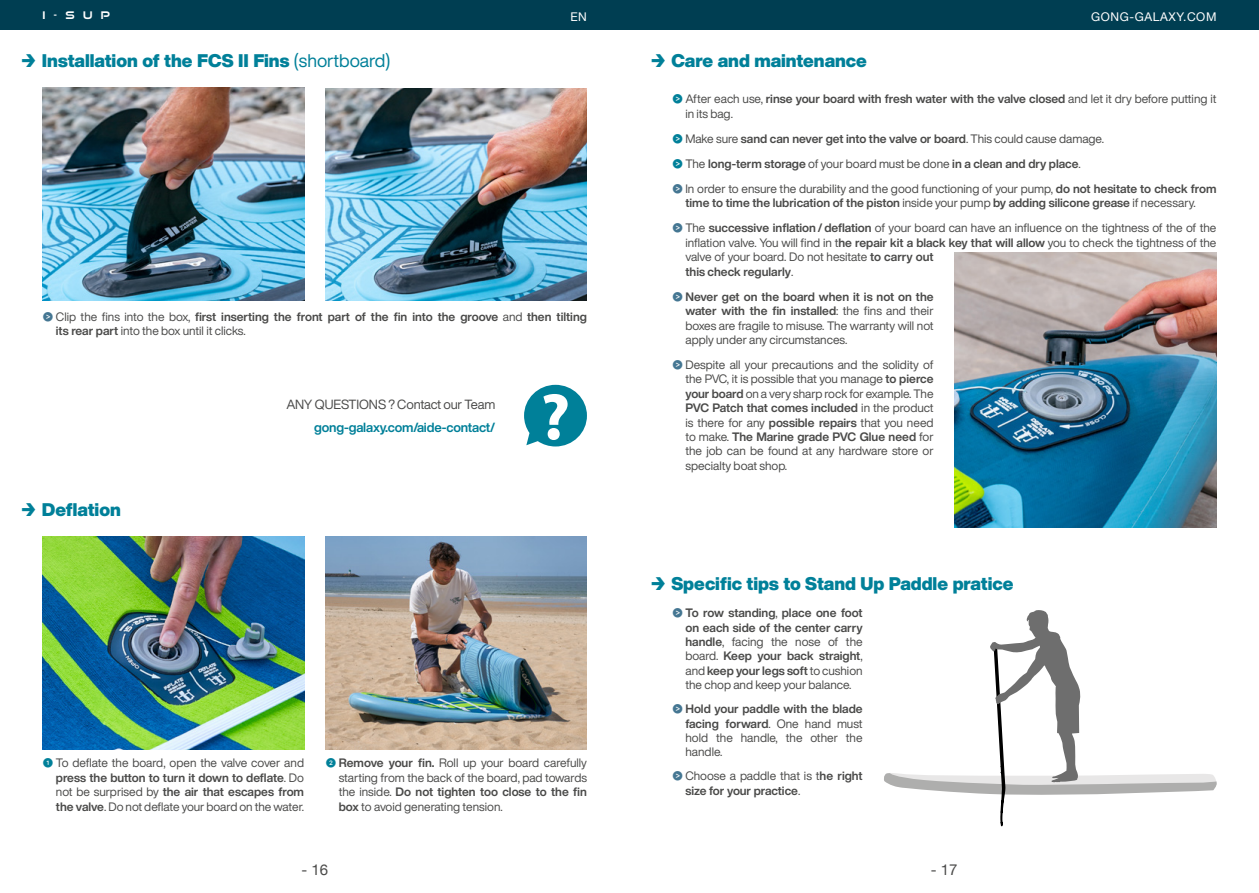
<style>
.page{position:relative;width:1259px;height:893px;background:#fff}
.page>*{position:absolute;margin:0;border:0;box-sizing:border-box;transform-origin:0 0}
.t1{font:900 18px "Helvetica Now Display";color:#008099}
.t2{font:15px "Helvetica Neue";color:#4a4a49}
.TEXTE_PARAGRAPHE{font:700 13.05px "Helvetica Now Display";letter-spacing:-.01em;color:#008099}
.TEXTE_PARAGRAPHE-2{font:13.05px "Helvetica Now Display";letter-spacing:-.01em;color:#4a4a49}
.t3{font:12px/14.4px "Helvetica Now Display";color:#4a4a49;text-align:justify}
.t4{font:700 12px/14.4px "Helvetica Now Display";color:#4a4a49}
.t5{font:12px "Helvetica Neue";letter-spacing:.05em;color:#fff}
.t6{font:700 10.5px "Good Times Rg";color:#fff}
.s1{font-weight:400}
.s2{font-family:"SF Pro";font-weight:400;color:#447692}
.s3{font-family:"SF Pro";color:#008099}
.s4{font-weight:700}
.s5{font-family:"SF Pro";font-weight:400;color:#008099}
.s6{font-family:"SF Pro";color:#447692}
</style>
<div class="page">
<div style="left:0;top:0;width:629px;height:30px;background:#003e52"></div>
<div style="left:629px;top:0;width:630px;height:30px;background:#003e52"></div>
<img style="left:43px;top:537px;width:261px;height:212px">
<img style="left:325px;top:537px;width:262px;height:212px">
<img style="left:955px;top:253px;width:261px;height:274px">
<img style="left:43px;top:88px;width:261px;height:212px">
<img style="left:325px;top:88px;width:262px;height:213px">
<svg style="left:884px;top:610px;width:333px;height:217px"></svg>
<svg style="left:524px;top:385px;width:63px;height:61px"></svg>
<p class="t6" style="left:43px;top:9px;width:69px">I-SUP</p>
<p class="t5" style="left:570px;top:8px;width:18px">EN</p>
<p class="t5" style="left:1091px;top:8px;width:127px">GONG-GALAXY.COM</p>
<p class="t1" style="left:20px;top:48px;width:372px">→ Installation of the FCS II Fins <span class="s1">(shortboard)</span></p>
<p class="t4" style="left:56px;top:310px;width:532px;text-indent:-13px"><span class="s2">&gt;⃝●</span> <span class="s1">Clip the fins into the box,</span> first inserting the front part of the fin into the groove <span class="s1">and</span> then tilting its rear part <span class="s1">into the box until it clicks.</span></p>
<p class="t1" style="left:20px;top:497px;width:102px">→ Deflation</p>
<p class="TEXTE_PARAGRAPHE-2" style="left:286px;top:396px;width:210px">ANY QUESTIONS ? Contact our Team</p>
<p class="TEXTE_PARAGRAPHE" style="left:314px;top:418px;width:183px">gong-galaxy.com/aide-contact/</p>
<p class="t3" style="left:56px;top:756px;width:250px;text-indent:-13px"><span class="s3">❶</span> To deflate the board, open the valve cover and <span class="s4">press the button to turn it down to deflate</span>. Do not be surprised by <span class="s4">the air that escapes from the valve</span>. Do not deflate your board on the water.</p>
<p class="t3" style="left:339px;top:756px;width:250px;text-indent:-13px"><span class="s3">❷</span> <span class="s4">Remove your fin.</span> Roll up your board carefully starting from the back of the board, pad towards the inside. <span class="s4">Do not tighten too close to the fin box</span> to avoid generating tension.</p>
<p class="t1" style="left:649px;top:48px;width:219px">→ Care and maintenance</p>
<p class="t3" style="left:685px;top:92px;width:532px;text-indent:-13px"><span class="s3">&gt;⃝●</span> After each use, <span class="s4">rinse your board with fresh water with the valve closed</span> and let it dry before putting it in its bag.</p>
<p class="t4" style="left:672px;top:131px;width:433px"><span class="s5">&gt;⃝●</span> <span class="s1">Make sure</span> sand can never get into the valve or board<span class="s1">. This could cause damage.</span></p>
<p class="t4" style="left:672px;top:156px;width:410px"><span class="s5">&gt;⃝●</span> <span class="s1">The</span> long-term storage <span class="s1">of your board must be done</span> in a clean and dry place<span class="s1">.</span></p>
<p class="t3" style="left:685px;top:181px;width:532px;text-indent:-13px"><span class="s6">&gt;⃝●</span> In order to ensure the durability and the good functioning of your pump, <span class="s4">do not hesitate to check from time to time the lubrication of the piston</span> inside your pump <span class="s4">by adding silicone grease</span> if necessary.</p>
<p class="t3" style="left:685px;top:221px;width:532px;text-align:left;text-indent:-13px"><span class="s6">&gt;⃝●</span> The <span class="s4">successive inflation / deflation</span> of your board can have an influence on the tightness of the of the inflation valve. You will find in t<span class="s4">he repair kit a black key that will allow</span> you to check the tightness of the valve of your board. Do not hesitate <span class="s4">to carry out<br>this check regularly</span>.</p>
<p class="t3" style="left:685px;top:289px;width:250px;text-indent:-13px"><span class="s6">&gt;⃝●</span> <span class="s4">Never get on the board when it is not on the water with the fin installed</span>: the fins and their boxes are fragile to misuse. The warranty will not apply under any circumstances.</p>
<p class="t3" style="left:685px;top:357px;width:250px;text-indent:-13px"><span class="s6">&gt;⃝●</span> Despite all your precautions and the solidity of the PVC, it is possible that you manage <span class="s4">to pierce your board</span> on a very sharp rock for example. The <span class="s4">PVC Patch that comes included</span> in the product is there for any <span class="s4">possible repairs</span> that you need to make. <span class="s4">The Marine grade PVC Glue need</span> for the job can be found at any hardware store or specialty boat shop.</p>
<p class="t1" style="left:649px;top:571px;width:365px">→ Specific tips to Stand Up Paddle pratice</p>
<p class="t4" style="left:685px;top:606px;width:179px;text-align:justify;text-indent:-13px"><span class="s2">&gt;⃝●</span> To row standing<span class="s1">,</span> place one foot on each side of the center carry handle<span class="s1">, facing the nose of the board.</span> Keep your back straight<span class="s1">, and</span> keep your legs soft <span class="s1">to cushion the chop and keep your balance.</span></p>
<p class="t3" style="left:685px;top:702px;width:179px;text-indent:-13px"><span class="s6">&gt;⃝●</span> <span class="s4">Hold your paddle with the blade facing forward</span>. One hand must hold the handle, the other the handle.</p>
<p class="t4" style="left:685px;top:769px;width:179px;text-indent:-13px"><span class="s2">&gt;⃝●</span> <span class="s1">Choose a paddle that is t</span>he right size for your practice<span class="s1">.</span></p>
<p class="t2" style="left:301px;top:859px;width:28px">- 16</p>
<p class="t2" style="left:931px;top:859px;width:28px">- 17</p>
</div>
